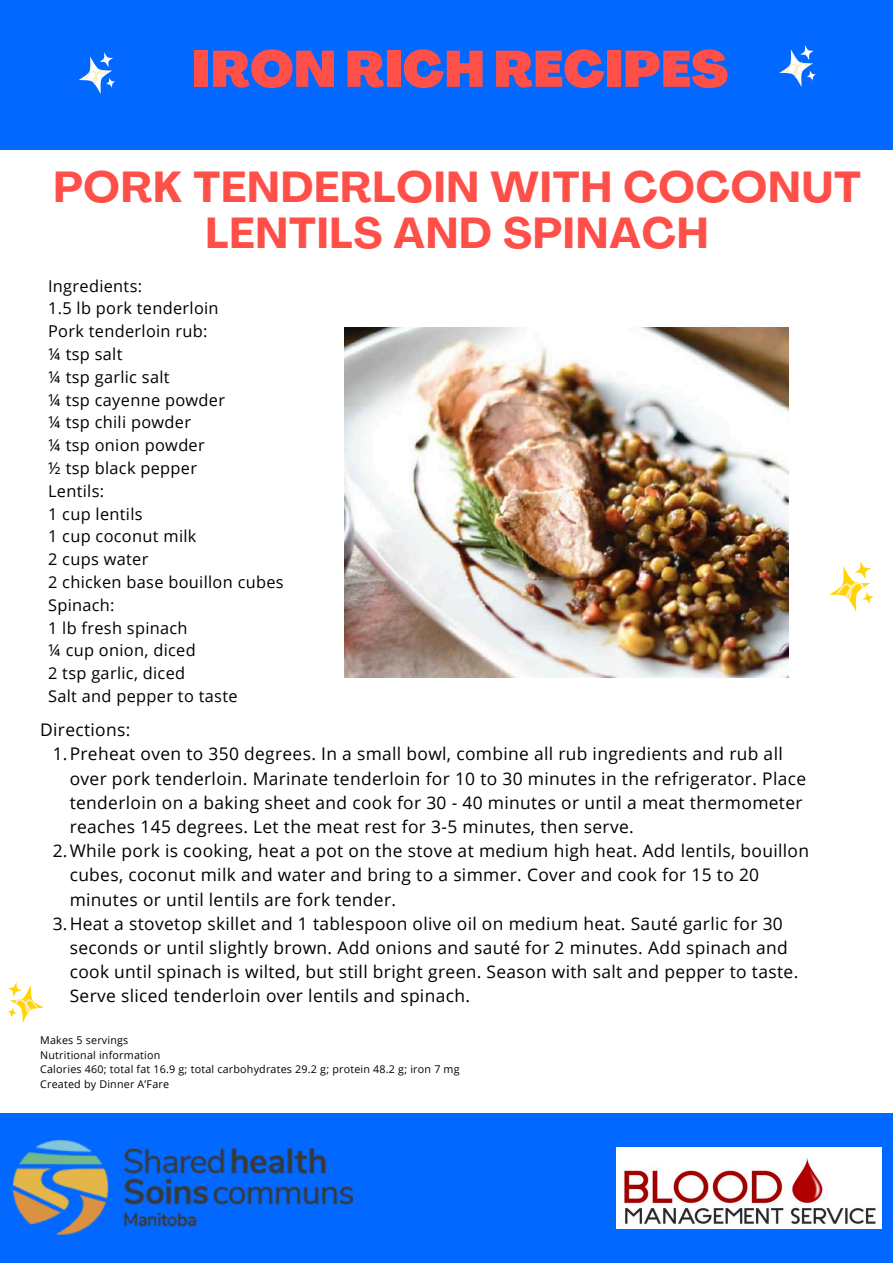
<style>
.page{position:relative;width:893px;height:1263px;background:#fff}
.page>*{position:absolute;margin:0;border:0;box-sizing:border-box;transform-origin:0 0}
.t1{font:900 50.25px "Agrandir";color:#ff4f49}
.t2{font:700 42.83px/46.7px "Agrandir";letter-spacing:.02em;color:#ff4f49;text-align:center}
.t3{font:17.4px/24.2px "Open Sans";letter-spacing:.02em;color:#000}
.t4{font:16.35px/22.8px "Open Sans";letter-spacing:.02em;color:#000}
.t5{font:10.73px "Open Sans";letter-spacing:.02em;color:#000}
</style>
<div class="page">
<div style="left:0;top:1113px;width:893px;height:150px;background:#0368ff"></div>
<svg style="left:829px;top:561px;width:45px;height:51px"></svg>
<svg style="left:7px;top:982px;width:37px;height:41px"></svg>
<div style="left:0;top:0;width:893px;height:150px;background:#0368ff"></div>
<svg style="left:79px;top:52px;width:37px;height:42px"></svg>
<svg style="left:779px;top:45px;width:37px;height:42px"></svg>
<img style="left:14px;top:1140px;width:338px;height:95px">
<img style="left:617px;top:1147px;width:264px;height:82px">
<img style="left:345px;top:327px;width:443px;height:351px">
<h2 class="t1" style="left:192px;top:49px;width:537px">IRON RICH RECIPES</h2>
<p class="t2" style="left:53px;top:168px;width:809px">PORK TENDERLOIN WITH COCONUT<br>LENTILS AND SPINACH</p>
<h3 class="t4" style="left:48px;top:274px;width:237px">Ingredients:<br>1.5 lb pork tenderloin<br>Pork tenderloin rub:<br>¼ tsp salt<br>¼ tsp garlic salt<br>¼ tsp cayenne powder<br>¼ tsp chili powder<br>¼ tsp onion powder<br>½ tsp black pepper<br>Lentils:<br>1 cup lentils<br>1 cup coconut milk<br>2 cups water<br>2 chicken base bouillon cubes<br>Spinach:<br>1 lb fresh spinach<br>¼ cup onion, diced<br>2 tsp garlic, diced<br>Salt and pepper to taste</h3>
<p class="t3" style="left:40px;top:717px;width:92px">Directions:</p>
<h3 class="t3" style="left:70px;top:742px;width:738px;text-indent:-17px">1.Preheat oven to 350 degrees. In a small bowl, combine all rub ingredients and rub all over pork tenderloin. Marinate tenderloin for 10 to 30 minutes in the refrigerator. Place tenderloin on a baking sheet and cook for 30 - 40 minutes or until a meat thermometer reaches 145 degrees. Let the meat rest for 3-5 minutes, then serve.</h3>
<p class="t3" style="left:70px;top:838px;width:741px;text-indent:-17px">2.While pork is cooking, heat a pot on the stove at medium high heat. Add lentils, bouillon cubes, coconut milk and water and bring to a simmer. Cover and cook for 15 to 20 minutes or until lentils are fork tender.</p>
<p class="t3" style="left:70px;top:911px;width:730px;text-indent:-17px">3.Heat a stovetop skillet and 1 tablespoon olive oil on medium heat. Sauté garlic for 30 seconds or until slightly brown. Add onions and sauté for 2 minutes. Add spinach and cook until spinach is wilted, but still bright green. Season with salt and pepper to taste.<br>Serve sliced tenderloin over lentils and spinach.</p>
<p class="t5" style="left:40px;top:1032px;width:90px">Makes 5 servings</p>
<p class="t5" style="left:40px;top:1047px;width:122px">Nutritional information</p>
<p class="t5" style="left:40px;top:1062px;width:421px">Calories 460; total fat 16.9 g; total carbohydrates 29.2 g; protein 48.2 g; iron 7 mg</p>
<p class="t5" style="left:40px;top:1076px;width:130px">Created by Dinner A’Fare</p>
</div>
